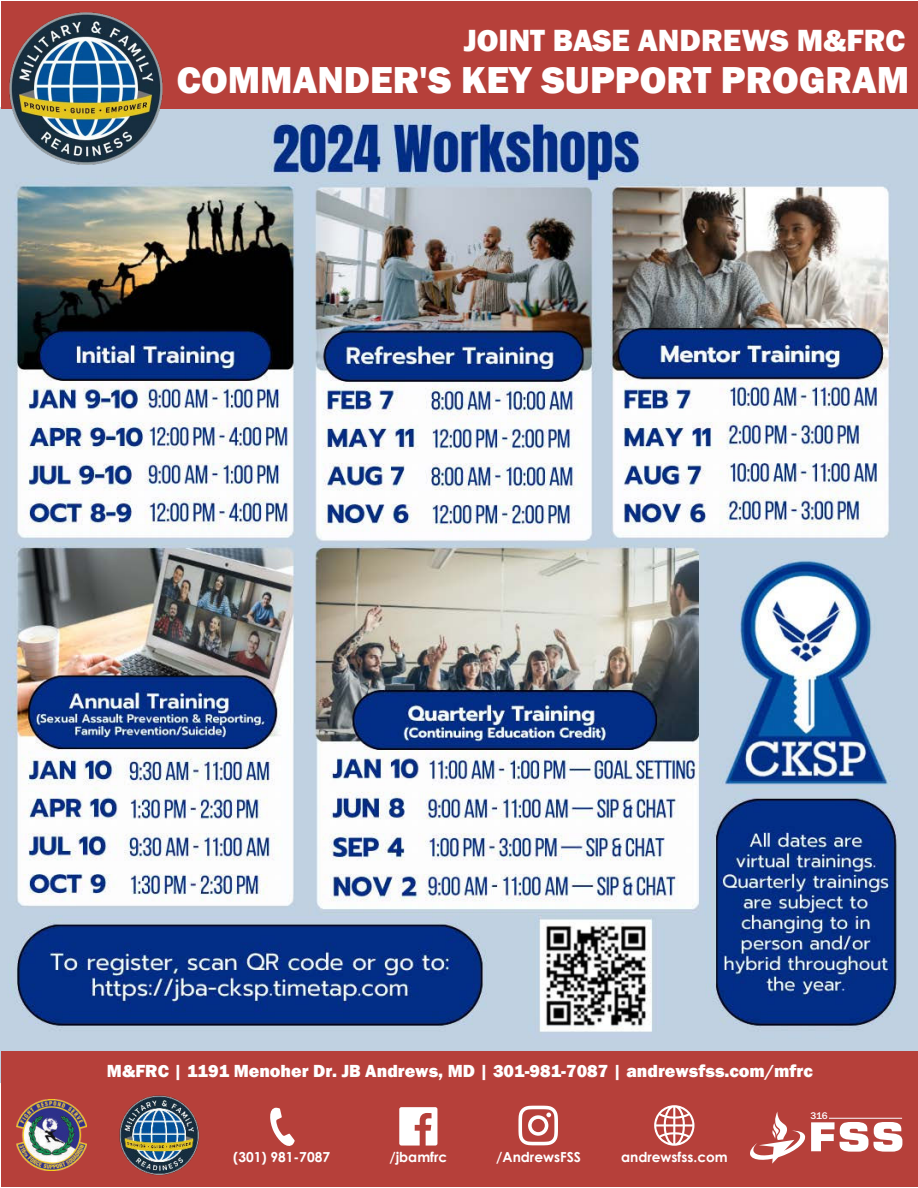
<style>
.page{position:relative;width:918px;height:1188px;background:#fff}
.page>*{position:absolute;margin:0;border:0;box-sizing:border-box;transform-origin:0 0}
.t1{font:800 38.7px "Franklin Gothic";color:#fff}
.t2{font:800 31.5px "Franklin Gothic";color:#fff}
.t3{font:800 18px "Franklin Gothic";color:#fff}
.t4{font:700 13.8px "Century Gothic";color:#fff}
.t5{font:500 10.05px "Franklin Gothic";color:#fcfbfd}
</style>
<div class="page">
<img style="left:0;top:108px;width:917px;height:974px">
<div style="left:1px;top:1051px;width:917px;height:136px;background:#b6403a"></div>
<img style="left:17px;top:1099px;width:69px;height:72px">
<svg style="left:270px;top:1108px;width:25px;height:38px"></svg>
<svg style="left:654px;top:1105px;width:40px;height:41px"></svg>
<svg style="left:399px;top:1107px;width:38px;height:39px"></svg>
<svg style="left:518px;top:1106px;width:40px;height:39px"></svg>
<svg style="left:874px;top:1122px;width:28px;height:30px"></svg>
<svg style="left:750px;top:1112px;width:118px;height:52px"></svg>
<hr style="left:829px;top:1118px;width:73px;height:1px;background:#fcfbfd">
<div style="left:1px;top:1px;width:917px;height:108px;background:#b6403a"></div>
<img style="left:119px;top:1095px;width:81px;height:81px">
<img style="left:4px;top:12px;width:164px;height:159px">
<h2 class="t2" style="left:464px;top:27px;width:443px">JOINT BASE ANDREWS M&amp;FRC</h2>
<h1 class="t1" style="left:177px;top:55px;width:734px">COMMANDER'S KEY SUPPORT PROGRAM</h1>
<p class="t3" style="left:107px;top:1064px;width:707px">M&amp;FRC | 1191 Menoher Dr. JB Andrews, MD | 301-981-7087 | andrewsfss.com/mfrc</p>
<p class="t4" style="left:233px;top:1152px;width:98px">(301) 981-7087</p>
<p class="t4" style="left:389px;top:1152px;width:59px">/jbamfrc</p>
<p class="t4" style="left:496px;top:1151px;width:86px">/AndrewsFSS</p>
<p class="t4" style="left:621px;top:1152px;width:108px">andrewsfss.com</p>
<p class="t5" style="left:810px;top:1109px;width:19px">316</p>
</div>
